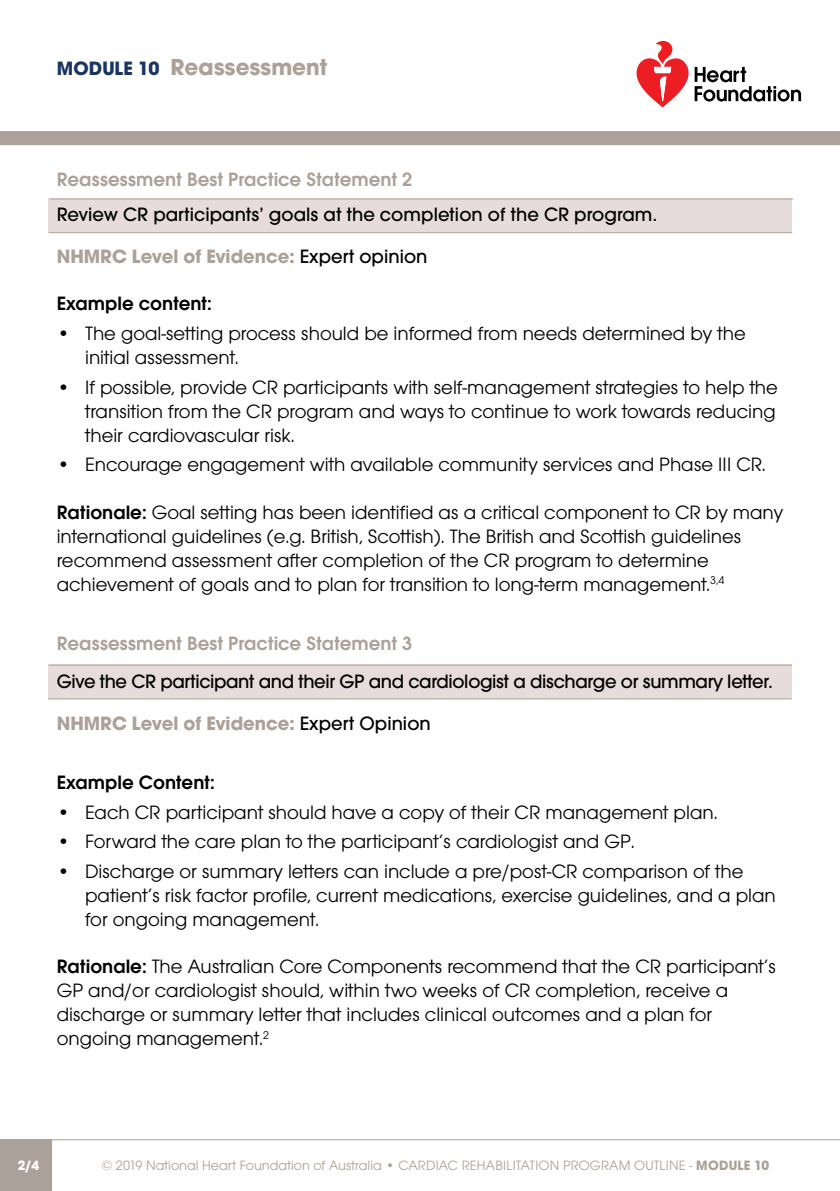
<style>
.page{position:relative;width:840px;height:1191px;background:#fff}
.page>*{position:absolute;margin:0;border:0;box-sizing:border-box;transform-origin:0 0}
.t1{font:700 24px "Avalon";color:#aca198}
.t2{font:20px/24px "Avalon";color:#000}
.t3{font:500 20px/41.6px "Avalon";letter-spacing:-.015em;color:#000}
.t4{font:600 20px "Avalon";color:#aca198}
.t5{font:600 20px "Avalon";color:#000}
.t6{font:14px "Avalon";letter-spacing:.005em;color:#aca198}
.t7{font:700 14px "Avalon";color:#fff}
.s1{font-size:20px;color:#1a355f}
.s2{font-weight:700;color:#aca198}
.s3{font-weight:600}
.s4{font-weight:700}
</style>
<div class="page">
<div style="left:48px;top:664px;width:742px;height:34px;background:#e7dcdc"></div>
<div style="left:48px;top:198px;width:743px;height:34px;background:#e7dcdc"></div>
<svg style="left:694px;top:67px;width:106px;height:35px"></svg>
<svg style="left:636px;top:41px;width:52px;height:66px"></svg>
<div style="left:0;top:131px;width:839px;height:14px;background:#aca198"></div>
<hr style="left:0;top:1139px;width:839px;height:1px;background:#aca198">
<div style="left:0;top:1139px;width:52px;height:52px;background:#aca198"></div>
<hr style="left:49px;top:198px;width:743px;height:1px;background:#aca198">
<hr style="left:49px;top:232px;width:742px;height:1px;background:#aca198">
<hr style="left:49px;top:664px;width:742px;height:1px;background:#aca198">
<hr style="left:48px;top:698px;width:743px;height:1px;background:#aca198">
<p class="t1" style="left:57px;top:52px;width:272px"><span class="s1">MODULE 10</span> Reassessment</p>
<p class="t4" style="left:57px;top:167px;width:357px">Reassessment Best Practice Statement 2</p>
<p class="t3" style="left:57px;top:194px;width:601px">Review CR participants’ goals at the completion of the CR program.<br><span class="s2">NHMRC Level of Evidence:</span> Expert opinion</p>
<p class="t5" style="left:57px;top:292px;width:156px">Example content:</p>
<p class="t2" style="left:85px;top:321px;width:661px;text-indent:-28px">• The goal-setting process should be informed from needs determined by the initial assessment.</p>
<p class="t2" style="left:85px;top:375px;width:694px;text-align:justify;text-indent:-28px">• If possible, provide CR participants with self-management strategies to help the transition from the CR program and ways to continue to work towards reducing their cardiovascular risk.</p>
<p class="t2" style="left:57px;top:453px;width:710px">• Encourage engagement with available community services and Phase III CR.</p>
<p class="t2" style="left:57px;top:500px;width:727px"><span class="s3">Rationale:</span> Goal setting has been identified as a critical component to CR by many international guidelines (e.g. British, Scottish). The British and Scottish guidelines recommend assessment after completion of the CR program to determine achievement of goals and to plan for transition to long-term management.<sup>3,4</sup></p>
<p class="t4" style="left:57px;top:632px;width:357px">Reassessment Best Practice Statement 3</p>
<p class="t3" style="left:57px;top:660px;width:717px">Give the CR participant and their GP and cardiologist a discharge or summary letter.<br><span class="s2">NHMRC Level of Evidence:</span> Expert Opinion</p>
<p class="t5" style="left:57px;top:770px;width:159px">Example Content:</p>
<p class="t2" style="left:57px;top:800px;width:662px">• Each CR participant should have a copy of their CR management plan.</p>
<p class="t2" style="left:57px;top:829px;width:579px">• Forward the care plan to the participant’s cardiologist and GP.</p>
<p class="t2" style="left:85px;top:859px;width:692px;text-indent:-28px">• Discharge or summary letters can include a pre/post-CR comparison of the patient’s risk factor profile, current medications, exercise guidelines, and a plan for ongoing management.</p>
<p class="t2" style="left:57px;top:954px;width:720px"><span class="s3">Rationale:</span> The Australian Core Components recommend that the CR participant’s GP and/or cardiologist should, within two weeks of CR completion, receive a discharge or summary letter that includes clinical outcomes and a plan for ongoing management.<sup>2</sup></p>
<p class="t7" style="left:18px;top:1157px;width:23px">2/4</p>
<p class="t6" style="left:101px;top:1157px;width:669px">© 2019 National Heart Foundation of Australia • CARDIAC REHABILITATION PROGRAM OUTLINE - <span class="s4">MODULE 10</span></p>
</div>
